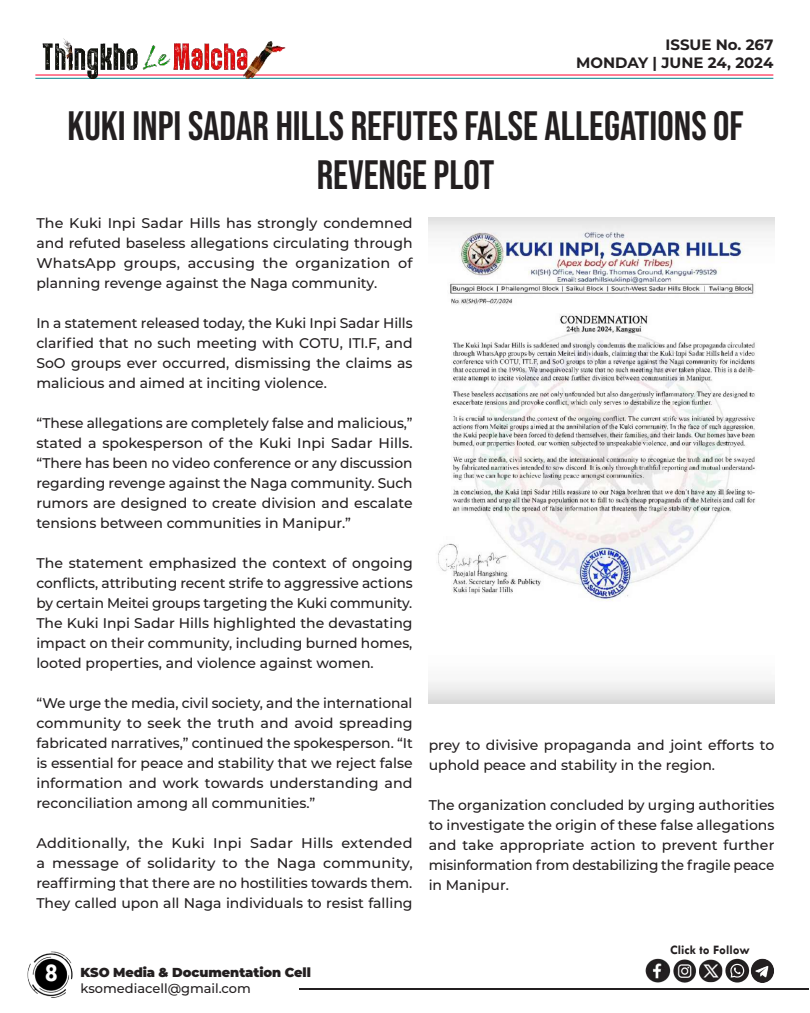
<style>
.page{position:relative;width:810px;height:1013px;background:#fff}
.page>*{position:absolute;margin:0;border:0;box-sizing:border-box;transform-origin:0 0}
.t1{font:41px/49.2px "Bebas Neue";color:#231f20;text-align:center}
.t2{font:700 26px "Tw Cen";color:#fff}
.t3{font:700 15px/18px "Montserrat";color:#231f20;text-align:right}
.t4{font:500 14px/20px "Montserrat";color:#231f20;text-align:justify}
.t5{font:900 13px "Montserrat";letter-spacing:-.005em;color:#231f20}
.t6{font:500 13px "Montserrat";color:#231f20}
.t7{font:700 13px "Tw Cen";color:#231f20}
</style>
<div class="page">
<hr style="left:299px;top:988px;width:509px;height:1px;background:#231f20">
<img style="left:27px;top:951px;width:46px;height:47px">
<hr style="left:35px;top:74px;width:738px;height:1px;background:#ff002d">
<hr style="left:35px;top:78px;width:738px;height:1px;background:#00848b">
<img style="left:35px;top:38px;width:254px;height:41px">
<img style="left:645px;top:958px;width:129px;height:25px">
<img style="left:429px;top:217px;width:345px;height:486px">
<p class="t3" style="left:576px;top:35px;width:199px">ISSUE No. 267<br>MONDAY | JUNE 24, 2024</p>
<h1 class="t1" style="left:68px;top:101px;width:678px">KUKI INPI SADAR HILLS REFUTES FALSE ALLEGATIONS OF<br>REVENGE PLOT</h1>
<p class="t4" style="left:36px;top:212px;width:378px">The Kuki Inpi Sadar Hills has strongly condemned and refuted baseless allegations circulating through WhatsApp groups, accusing the organization of planning revenge against the Naga community.</p>
<p class="t4" style="left:36px;top:312px;width:378px">In a statement released today, the Kuki Inpi Sadar Hills clarified that no such meeting with COTU, ITI.F, and SoO groups ever occurred, dismissing the claims as malicious and aimed at inciting violence.</p>
<p class="t4" style="left:36px;top:412px;width:378px">“These allegations are completely false and malicious,” stated a spokesperson of the Kuki Inpi Sadar Hills. “There has been no video conference or any discussion regarding revenge against the Naga community. Such rumors are designed to create division and escalate tensions between communities in Manipur.”</p>
<p class="t4" style="left:36px;top:552px;width:378px">The statement emphasized the context of ongoing conflicts, attributing recent strife to aggressive actions by certain Meitei groups targeting the Kuki community.<br>The Kuki Inpi Sadar Hills highlighted the devastating impact on their community, including burned homes, looted properties, and violence against women.</p>
<p class="t4" style="left:36px;top:692px;width:378px">“We urge the media, civil society, and the international community to seek the truth and avoid spreading fabricated narratives,” continued the spokesperson. “It is essential for peace and stability that we reject false information and work towards understanding and reconciliation among all communities.”</p>
<p class="t4" style="left:36px;top:832px;width:378px">Additionally, the Kuki Inpi Sadar Hills extended a message of solidarity to the Naga community, reaffirming that there are no hostilities towards them.<br>They called upon all Naga individuals to resist falling</p>
<h2 class="t2" style="left:44px;top:957px;width:15px">8</h2>
<p class="t5" style="left:81px;top:962px;width:232px">KSO Media &amp; Documentation Cell</p>
<p class="t6" style="left:81px;top:978px;width:172px">ksomediacell@gmail.com</p>
<p class="t4" style="left:429px;top:734px;width:347px">prey to divisive propaganda and joint efforts to uphold peace and stability in the region.</p>
<p class="t4" style="left:429px;top:794px;width:347px">The organization concluded by urging authorities to investigate the origin of these false allegations and take appropriate action to prevent further misinformation from destabilizing the fragile peace in Manipur.</p>
<p class="t7" style="left:670px;top:942px;width:81px">Click to Follow</p>
</div>
